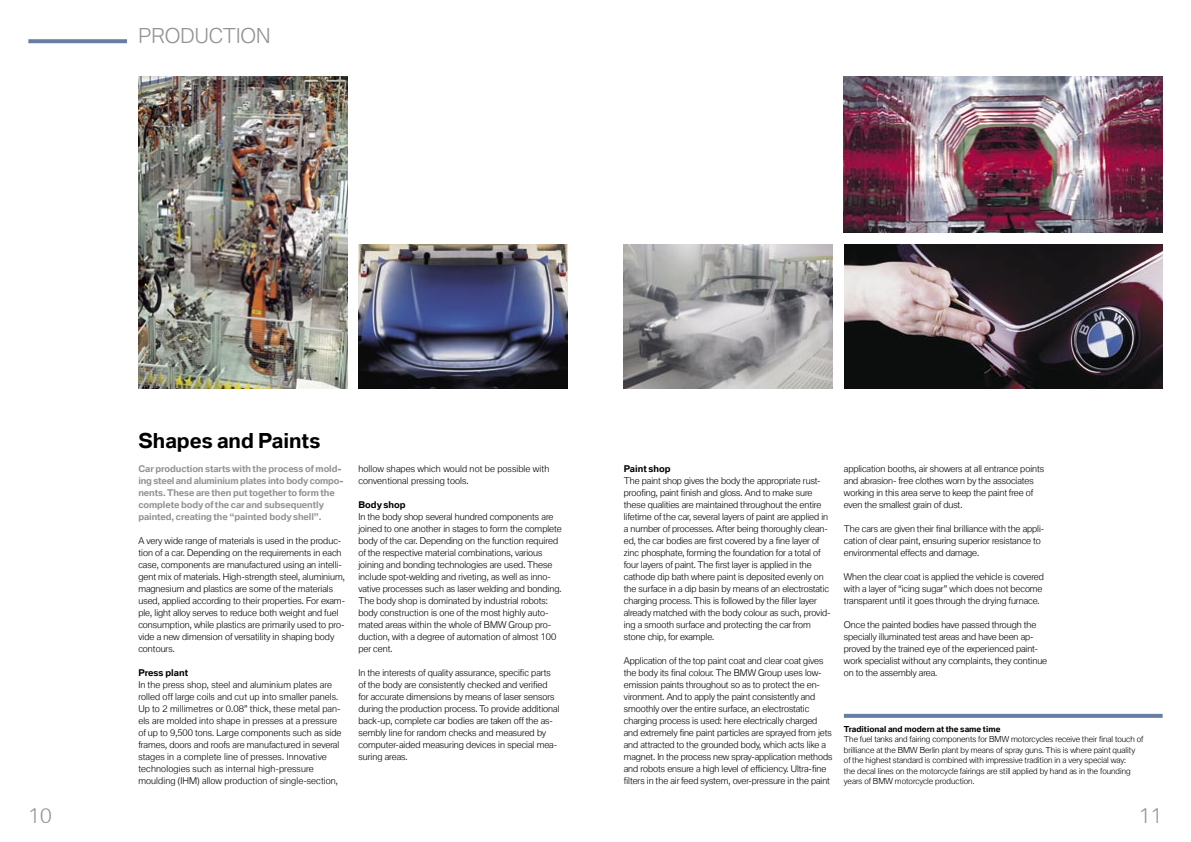
<style>
.page{position:relative;width:1191px;height:842px;background:#fff}
.page>*{position:absolute;margin:0;border:0;box-sizing:border-box;transform-origin:0 0}
.Headline{font:300 20px "BMW Type";color:#000}
.Headline-2{font:300 20px "BMW Type";color:#939393}
.Fliesstext{font:300 9px/12px "BMW Type";letter-spacing:-.005em;color:#000}
.Intro{font:300 9px/12px "BMW Type";letter-spacing:-.01em;color:#939393}
.Subline_Fliesstext{font:300 9px "BMW Type";color:#000}
.Tabelle{font:300 8px "BMW Type";color:#000}
.Tabelle-2{font:300 8px "BMW Type";color:#000}
</style>
<div class="page">
<svg style="left:28px;top:39px;width:99px;height:4px"></svg>
<img style="left:844px;top:244px;width:318px;height:144px">
<img style="left:843px;top:76px;width:319px;height:156px">
<img style="left:138px;top:76px;width:209px;height:312px">
<svg style="left:844px;top:714px;width:318px;height:4px"></svg>
<img style="left:358px;top:244px;width:209px;height:144px">
<img style="left:624px;top:244px;width:208px;height:144px">
<p class="Headline-2" style="left:139px;top:23px;width:133px">PRODUCTION</p>
<p class="Headline" style="left:138px;top:427px;width:184px">Shapes and Paints</p>
<p class="Intro" style="left:138px;top:463px;width:207px">Car production starts with the process of mold&shy;ing steel and aluminium plates into body compo&shy;nents. These are then put together to form the complete body of the car and subsequently painted, creating the “painted body shell”.</p>
<p class="Fliesstext" style="left:138px;top:535px;width:208px">A very wide range of materials is used in the produc&shy;tion of a car. Depending on the requirements in each case, components are manufactured using an intelli&shy;gent mix of materials. High-strength steel, aluminium, magnesium and plastics are some of the materials used, applied according to their properties. For exam&shy;ple, light alloy serves to reduce both weight and fuel consumption, while plastics are primarily used to pro&shy;vide a new dimension of versatility in shaping body contours.</p>
<p class="Subline_Fliesstext" style="left:138px;top:667px;width:51px">Press plant</p>
<p class="Fliesstext" style="left:138px;top:679px;width:204px">In the press shop, steel and aluminium plates are rolled off large coils and cut up into smaller panels.<br>Up to 2 millimetres or 0.08” thick, these metal pan&shy;els are molded into shape in presses at a pressure of up to 9,500 tons. Large components such as side frames, doors and roofs are manufactured in several stages in a complete line of presses. Innovative technologies such as internal high-pressure moulding (IHM) allow production of single-section,</p>
<p class="Fliesstext" style="left:358px;top:463px;width:192px">hollow shapes which would not be possible with conventional pressing tools.</p>
<p class="Subline_Fliesstext" style="left:358px;top:499px;width:49px">Body shop</p>
<p class="Fliesstext" style="left:358px;top:511px;width:205px">In the body shop several hundred components are joined to one another in stages to form the complete body of the car. Depending on the function required of the respective material combinations, various joining and bonding technologies are used. These include spot-welding and riveting, as well as inno&shy;vative processes such as laser welding and bonding.<br>The body shop is dominated by industrial robots: body construction is one of the most highly auto&shy;mated areas within the whole of BMW Group pro&shy;duction, with a degree of automation of almost 100 per cent.</p>
<p class="Fliesstext" style="left:358px;top:667px;width:203px">In the interests of quality assurance, specific parts of the body are consistently checked and verified for accurate dimensions by means of laser sensors during the production process. To provide additional back-up, complete car bodies are taken off the as&shy;sembly line for random checks and measured by computer-aided measuring devices in special mea&shy;suring areas.</p>
<p class="Subline_Fliesstext" style="left:624px;top:463px;width:48px">Paint shop</p>
<p class="Fliesstext" style="left:624px;top:475px;width:208px">The paint shop gives the body the appropriate rust&shy;proofing, paint finish and gloss. And to make sure these qualities are maintained throughout the entire lifetime of the car, several layers of paint are applied in a number of processes. After being thoroughly clean&shy;ed, the car bodies are first covered by a fine layer of zinc phosphate, forming the foundation for a total of four layers of paint. The first layer is applied in the cathode dip bath where paint is deposited evenly on the surface in a dip basin by means of an electrostatic charging process. This is followed by the filler layer already matched with the body colour as such, provid&shy;ing a smooth surface and protecting the car from stone chip, for example.</p>
<p class="Fliesstext" style="left:624px;top:655px;width:210px">Application of the top paint coat and clear coat gives the body its final colour. The BMW Group uses low&shy;emission paints throughout so as to protect the en&shy;vironment. And to apply the paint consistently and smoothly over the entire surface, an electrostatic charging process is used: here electrically charged and extremely fine paint particles are sprayed from jets and attracted to the grounded body, which acts like a magnet. In the process new spray-application methods and robots ensure a high level of efficiency. Ultra-fine filters in the air feed system, over-pressure in the paint</p>
<p class="Fliesstext" style="left:844px;top:463px;width:202px">application booths, air showers at all entrance points and abrasion- free clothes worn by the associates working in this area serve to keep the paint free of even the smallest grain of dust.</p>
<p class="Fliesstext" style="left:844px;top:523px;width:202px">The cars are given their final brilliance with the appli&shy;cation of clear paint, ensuring superior resistance to environmental effects and damage.</p>
<p class="Fliesstext" style="left:844px;top:571px;width:201px">When the clear coat is applied the vehicle is covered with a layer of “icing sugar” which does not become transparent until it goes through the drying furnace.</p>
<p class="Fliesstext" style="left:844px;top:619px;width:205px">Once the painted bodies have passed through the specially illuminated test areas and have been ap&shy;proved by the trained eye of the experienced paint&shy;work specialist without any complaints, they continue on to the assembly area.</p>
<p class="Tabelle-2" style="left:844px;top:724px;width:158px">Traditional and modern at the same time</p>
<p class="Tabelle" style="left:844px;top:734px;width:301px">The fuel tanks and fairing components for BMW motorcycles receive their final touch of</p>
<p class="Tabelle" style="left:844px;top:745px;width:293px">brilliance at the BMW Berlin plant by means of spray guns. This is where paint quality</p>
<p class="Tabelle" style="left:844px;top:755px;width:284px">of the highest standard is combined with impressive tradition in a very special way:</p>
<p class="Tabelle" style="left:844px;top:766px;width:288px">the decal lines on the motorcycle fairings are still applied by hand as in the founding</p>
<p class="Tabelle" style="left:844px;top:776px;width:132px">years of BMW motorcycle production.</p>
<h1 class="Headline-2" style="left:28px;top:802px;width:25px">10</h1>
<h1 class="Headline-2" style="left:1139px;top:802px;width:25px">11</h1>
</div>
